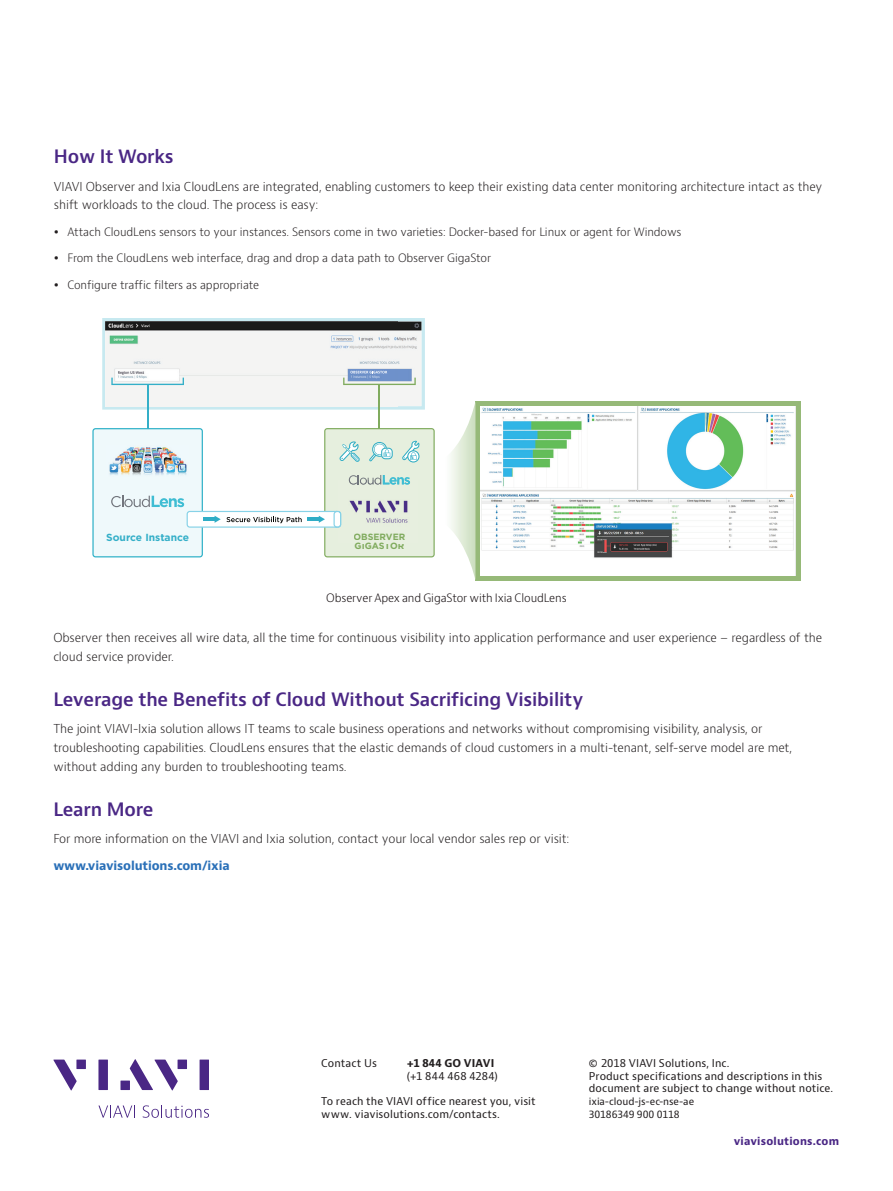
<style>
.page{position:relative;width:893px;height:1191px;background:#fff}
.page>*{position:absolute;margin:0;border:0;box-sizing:border-box;transform-origin:0 0}
.t1{font:600 18px "Bernino Sans";letter-spacing:-.01em;color:#4a2785}
.t2{font:300 12px/18.8px "Bernino Sans";letter-spacing:-.01em;color:#231f20}
.t3{font:700 12px "Bernino Sans";letter-spacing:-.01em;color:#2a70b8}
.t4{font:300 11.25px "Bernino Sans";letter-spacing:-.01em;color:#231f20}
.t5{font:300 11.25px "Bernino Sans";letter-spacing:-.01em;color:#110a0c}
.t6{font:10.5px/12.6px "Bernino Sans";letter-spacing:.01em;color:#231f20}
.t7{font:700 10.5px "Bernino Sans";letter-spacing:.02em;color:#4a2785}
.t8{font:700 10.5px "Bernino Sans";letter-spacing:.015em;color:#231f20}
.t9{font:700 10.35px "Gotham";color:#34afc8}
.t10{font:9.75px/12.6px "Bernino Sans";letter-spacing:-.01em;color:#231f20}
.t11{font:700 9px/9.8px "Gotham";color:#80ab5e}
</style>
<div class="page">
<svg style="left:53px;top:1059px;width:24px;height:31px"></svg>
<div style="left:76px;top:1059px;width:10px;height:10px;background:#4a2785"></div>
<div style="left:98px;top:1059px;width:10px;height:31px;background:#4a2785"></div>
<div style="left:178px;top:1059px;width:9px;height:10px;background:#4a2785"></div>
<div style="left:200px;top:1059px;width:9px;height:31px;background:#4a2785"></div>
<svg style="left:130px;top:1059px;width:48px;height:31px"></svg>
<div style="left:120px;top:1080px;width:10px;height:10px;background:#4a2785"></div>
<svg style="left:98px;top:1105px;width:37px;height:12px"></svg>
<svg style="left:143px;top:1105px;width:66px;height:12px"></svg>
<svg style="left:475px;top:401px;width:325px;height:179px;background:#a3c189"></svg>
<img style="left:481px;top:406px;width:314px;height:169px">
<img style="left:451px;top:404px;width:24px;height:174px">
<hr style="left:147px;top:384px;width:1px;height:45px;background:#34afc8">
<hr style="left:379px;top:384px;width:1px;height:45px;background:#80ab5e">
<svg style="left:92px;top:428px;width:343px;height:129px"></svg>
<img style="left:337px;top:511px;width:4px;height:16px">
<img style="left:354px;top:533px;width:51px;height:7px">
<img style="left:355px;top:543px;width:49px;height:1px">
<svg style="left:102px;top:318px;width:323px;height:91px"></svg>
<h1 class="t1" style="left:54px;top:145px;width:121px">How It Works</h1>
<p class="t2" style="left:54px;top:177px;width:770px">VIAVI Observer and Ixia CloudLens are integrated, enabling customers to keep their existing data center monitoring architecture intact as they shift workloads to the cloud. The process is easy:</p>
<p class="t4" style="left:68px;top:224px;width:615px">Attach CloudLens sensors to your instances. Sensors come in two varieties: Docker-based for Linux or agent for Windows</p>
<p class="t4" style="left:67px;top:251px;width:425px">From the CloudLens web interface, drag and drop a data path to Observer GigaStor</p>
<p class="t4" style="left:67px;top:277px;width:193px">Configure traffic filters as appropriate</p>
<p class="t9" style="left:106px;top:530px;width:84px">Source Instance</p>
<p class="t11" style="left:354px;top:531px;width:53px">OBSERVER<br>G GAS O</p>
<p class="t11" style="left:362px;top:541px;width:5px">I</p>
<p class="t11" style="left:384px;top:541px;width:21px">T R</p>
<p class="t5" style="left:326px;top:590px;width:242px">Observer Apex and GigaStor with Ixia CloudLens</p>
<p class="t2" style="left:53px;top:628px;width:770px">Observer then receives all wire data, all the time for continuous visibility into application performance and user experience – regardless of the cloud service provider.</p>
<h1 class="t1" style="left:53px;top:687px;width:531px">Leverage the Benefits of Cloud Without Sacrificing Visibility</h1>
<p class="t2" style="left:53px;top:719px;width:740px">The joint VIAVI-Ixia solution allows IT teams to scale business operations and networks without compromising visibility, analysis, or troubleshooting capabilities. CloudLens ensures that the elastic demands of cloud customers in a multi-tenant, self-serve model are met, without adding any burden to troubleshooting teams.</p>
<h1 class="t1" style="left:53px;top:798px;width:102px">Learn More</h1>
<p class="t2" style="left:53px;top:829px;width:518px">For more information on the VIAVI and Ixia solution, contact your local vendor sales rep or visit:</p>
<p class="t3" style="left:53px;top:857px;width:178px">www.viavisolutions.com/ixia</p>
<p class="t6" style="left:321px;top:1057px;width:57px">Contact Us</p>
<p class="t8" style="left:407px;top:1056px;width:89px">+1 844 GO VIAVI</p>
<p class="t6" style="left:407px;top:1069px;width:93px">(+1 844 468 4284)</p>
<p class="t6" style="left:321px;top:1095px;width:216px">To reach the VIAVI office nearest you, visit www. viavisolutions.com/contacts.</p>
<p class="t6" style="left:589px;top:1057px;width:246px">© 2018 VIAVI Solutions, Inc.<br>Product specifications and descriptions in this document are subject to change without notice.</p>
<p class="t10" style="left:589px;top:1095px;width:107px">ixia-cloud-js-ec-nse-ae<br>30186349 900 0118</p>
<p class="t7" style="left:734px;top:1134px;width:107px">viavisolutions.com</p>
</div>
